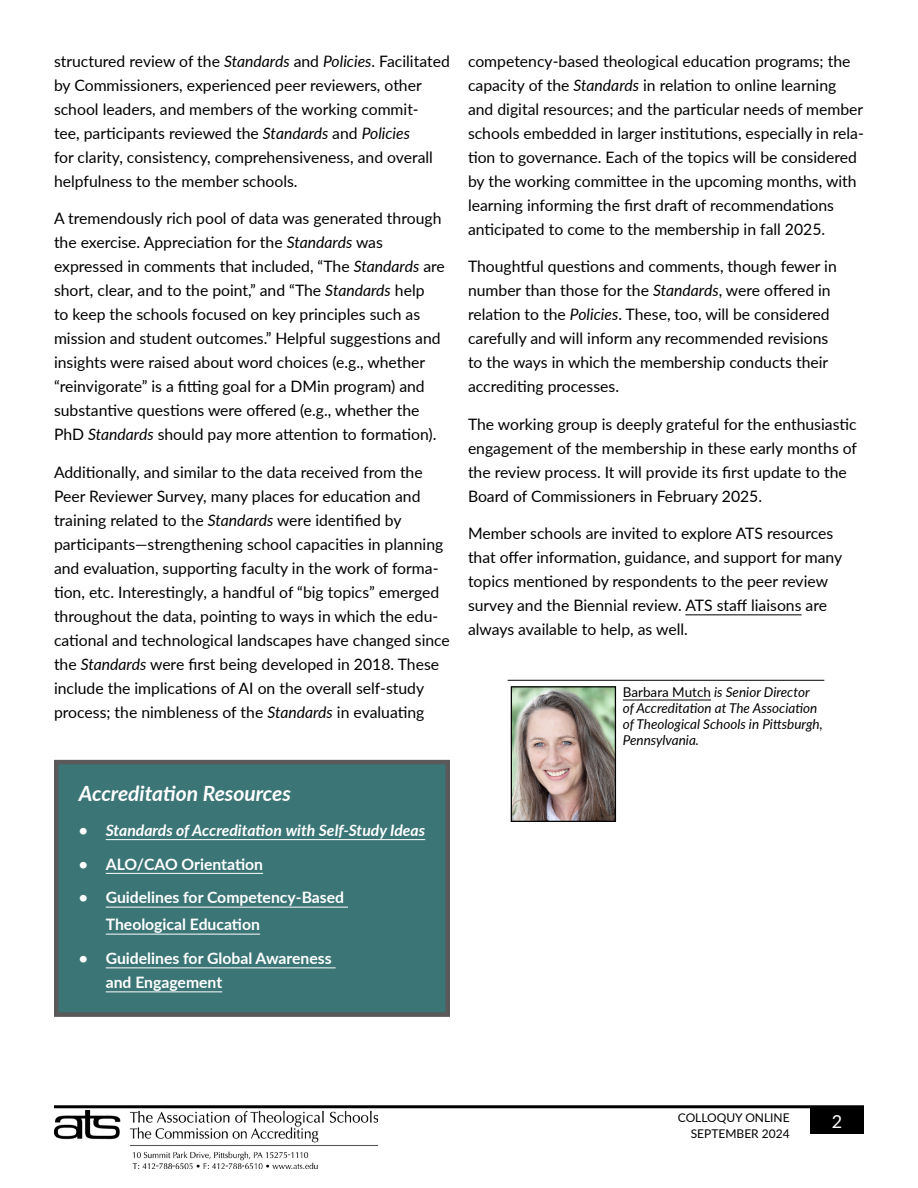
<style>
.page{position:relative;width:918px;height:1188px;background:#fff}
.page>*{position:absolute;margin:0;border:0;box-sizing:border-box;transform-origin:0 0}
.t1{font:italic 700 21px "Lato";color:#fff}
.t2{font:18px "Lato";color:#fff}
.t3{font:15.75px/24px "Lato";color:#000}
.t4{font:700 15.75px/27px "Lato";color:#fff}
.t5{font:italic 700 15.75px "Lato";color:#fff}
.t6{font:italic 13.5px/16.2px "Lato";color:#000}
.t7{font:12px/16.5px "Lato";color:#000;text-align:right}
.s1{font-style:italic}
.s2{font-style:normal}
</style>
<div class="page">
<div style="left:810px;top:1107px;width:54px;height:27px;background:#000"></div>
<hr style="left:54px;top:1105px;width:810px;height:3px;background:#000">
<img style="left:54px;top:1110px;width:324px;height:59px">
<hr style="left:685px;top:614px;width:117px;height:1px;background:#000">
<hr style="left:508px;top:680px;width:316px;height:1px;background:#000">
<hr style="left:623px;top:700px;width:88px;height:1px;background:#000">
<img style="left:513px;top:688px;width:101px;height:132px">
<div style="left:511px;top:686px;width:105px;height:136px;border:1px solid #000"></div>
<div style="left:56px;top:762px;width:392px;height:253px;background:#3b7576"></div>
<hr style="left:106px;top:839px;width:319px;height:1px;background:#fff">
<hr style="left:106px;top:873px;width:157px;height:1px;background:#fff">
<hr style="left:106px;top:907px;width:242px;height:1px;background:#fff">
<hr style="left:106px;top:934px;width:154px;height:1px;background:#fff">
<hr style="left:106px;top:967px;width:230px;height:1px;background:#fff">
<hr style="left:106px;top:991px;width:116px;height:1px;background:#fff">
<div style="left:54px;top:760px;width:396px;height:257px;border:4px solid #5a5a5a"></div>
<p class="t3" style="left:54px;top:48px;width:397px">structured review of the <span class="s1">Standards</span> and <span class="s1">Policies</span>. Facilitated by Commissioners, experienced peer reviewers, other school leaders, and members of the working commit-<br>tee, participants reviewed the <span class="s1">Standards</span> and <span class="s1">Policies<br></span>for clarity, consistency, comprehensiveness, and overall helpfulness to the member schools.</p>
<p class="t3" style="left:54px;top:206px;width:392px">A tremendously rich pool of data was generated through the exercise. Appreciation for the <span class="s1">Standards</span> was expressed in comments that included, “The <span class="s1">Standards</span> are short, clear, and to the point,” and “The <span class="s1">Standards</span> help<br>to keep the schools focused on key principles such as mission and student outcomes.” Helpful suggestions and insights were raised about word choices (e.g., whether “reinvigorate” is a fitting goal for a DMin program) and substantive questions were offered (e.g., whether the PhD <span class="s1">Standards</span> should pay more attention to formation).</p>
<p class="t3" style="left:54px;top:459px;width:397px">Additionally, and similar to the data received from the Peer Reviewer Survey, many places for education and training related to the <span class="s1">Standards</span> were identified by participants—strengthening school capacities in planning and evaluation, supporting faculty in the work of forma&shy;tion, etc. Interestingly, a handful of “big topics” emerged throughout the data, pointing to ways in which the edu&shy;cational and technological landscapes have changed since the <span class="s1">Standards</span> were first being developed in 2018. These include the implications of AI on the overall self-study process; the nimbleness of the <span class="s1">Standards</span> in evaluating</p>
<h1 class="t1" style="left:79px;top:778px;width:214px">Accreditation Resources</h1>
<p class="t5" style="left:79px;top:819px;width:348px">• Standards of Accreditation with Self-Study Ideas</p>
<p class="t4" style="left:79px;top:850px;width:186px">• ALO/CAO Orientation</p>
<p class="t4" style="left:106px;top:884px;width:240px;text-indent:-27px">• Guidelines for Competency-Based<br>Theological Education</p>
<p class="t4" style="left:106px;top:946px;width:227px;line-height:24px;text-indent:-27px">• Guidelines for Global Awareness and Engagement</p>
<p class="t3" style="left:468px;top:48px;width:397px">competency-based theological education programs; the capacity of the <span class="s1">Standards</span> in relation to online learning and digital resources; and the particular needs of member schools embedded in larger institutions, especially in rela&shy;tion to governance. Each of the topics will be considered by the working committee in the upcoming months, with learning informing the first draft of recommendations anticipated to come to the membership in fall 2025.</p>
<p class="t3" style="left:468px;top:254px;width:370px">Thoughtful questions and comments, though fewer in number than those for the <span class="s1">Standards</span>, were offered in relation to the <span class="s1">Policies</span>. These, too, will be considered carefully and will inform any recommended revisions to the ways in which the membership conducts their accrediting processes.</p>
<p class="t3" style="left:468px;top:411px;width:391px">The working group is deeply grateful for the enthusiastic engagement of the membership in these early months of the review process. It will provide its first update to the Board of Commissioners in February 2025.</p>
<p class="t3" style="left:468px;top:521px;width:376px">Member schools are invited to explore ATS resources that offer information, guidance, and support for many topics mentioned by respondents to the peer review survey and the Biennial review. ATS staff liaisons are always available to help, as well.</p>
<p class="t6" style="left:623px;top:683px;width:201px"><span class="s2">Barbara Mutch</span> is Senior Director of Accreditation at The Association of Theological Schools in Pittsburgh,<br>Pennsylvania.</p>
<p class="t7" style="left:678px;top:1108px;width:113px">COLLOQUY ONLINE<br>SEPTEMBER 2024</p>
<p class="t2" style="left:832px;top:1108px;width:12px">2</p>
</div>
